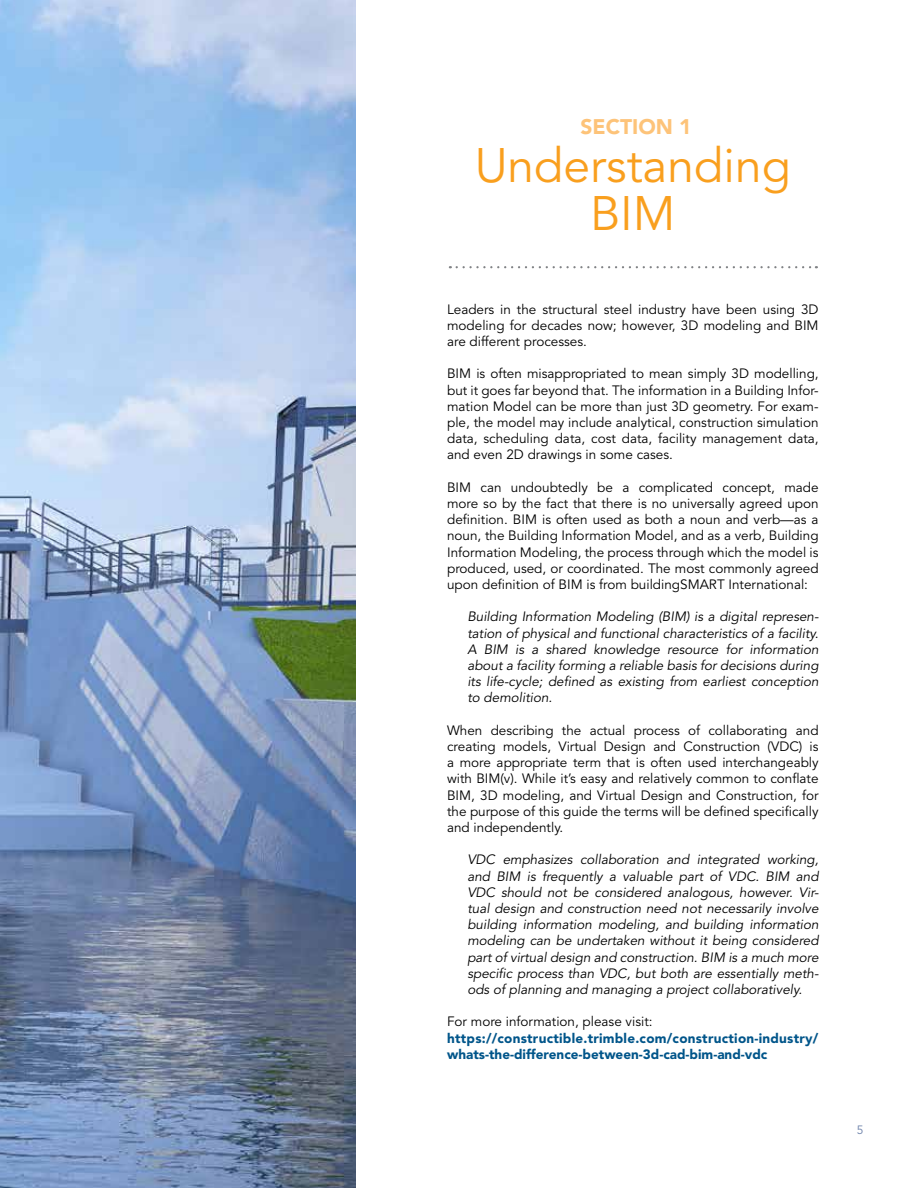
<style>
.page{position:relative;width:918px;height:1188px;background:#fff}
.page>*{position:absolute;margin:0;border:0;box-sizing:border-box;transform-origin:0 0}
.t1{font:48px/48px "Avenir LT Std";color:#f99f1e;text-align:center}
.t2{font:900 21px "Avenir LT Std";color:#fdc379}
.t3{font:13.5px/16.2px "Avenir LT Std";color:#000;text-align:justify}
.t4{font:italic 13.5px/16.2px "Avenir LT Std";color:#000;text-align:justify}
.t5{font:900 13.5px/16.2px "Avenir LT Std";letter-spacing:.02em;color:#00558a}
.t6{font:12px "Avenir LT Std";color:#6e83ab}
</style>
<div class="page">
<img style="left:0;top:0;width:355px;height:1188px">
<svg style="left:457px;top:266px;width:360px;height:2px"></svg>
<h2 class="t2" style="left:580px;top:114px;width:113px">SECTION 1</h2>
<h1 class="t1" style="left:475px;top:143px;width:318px">Understanding<br>BIM</h1>
<p class="t3" style="left:447px;top:301px;width:373px">Leaders in the structural steel industry have been using 3D modeling for decades now; however, 3D modeling and BIM are different processes.</p>
<p class="t3" style="left:447px;top:366px;width:373px">BIM is often misappropriated to mean simply 3D modelling, but it goes far beyond that. The information in a Building Infor&shy;mation Model can be more than just 3D geometry. For exam&shy;ple, the model may include analytical, construction simulation data, scheduling data, cost data, facility management data, and even 2D drawings in some cases.</p>
<p class="t3" style="left:447px;top:479px;width:373px">BIM can undoubtedly be a complicated concept, made more so by the fact that there is no universally agreed upon definition. BIM is often used as both a noun and verb—as a noun, the Building Information Model, and as a verb, Building Information Modeling, the process through which the model is produced, used, or coordinated. The most commonly agreed upon definition of BIM is from buildingSMART International:</p>
<p class="t4" style="left:467px;top:609px;width:353px">Building Information Modeling (BIM) is a digital represen&shy;tation of physical and functional characteristics of a facility.<br>A BIM is a shared knowledge resource for information about a facility forming a reliable basis for decisions during its life-cycle; defined as existing from earliest conception to demolition.</p>
<p class="t3" style="left:447px;top:722px;width:373px">When describing the actual process of collaborating and creating models, Virtual Design and Construction (VDC) is a more appropriate term that is often used interchangeably with BIM(v). While it’s easy and relatively common to conflate BIM, 3D modeling, and Virtual Design and Construction, for the purpose of this guide the terms will be defined specifically and independently.</p>
<p class="t4" style="left:467px;top:852px;width:353px">VDC emphasizes collaboration and integrated working, and BIM is frequently a valuable part of VDC. BIM and VDC should not be considered analogous, however. Vir&shy;tual design and construction need not necessarily involve building information modeling, and building information modeling can be undertaken without it being considered part of virtual design and construction. BIM is a much more specific process than VDC, but both are essentially meth&shy;ods of planning and managing a project collaboratively.</p>
<p class="t3" style="left:447px;top:1014px;width:207px">For more information, please visit:</p>
<p class="t5" style="left:447px;top:1030px;width:373px">https://constructible.trimble.com/construction-industry/ whats-the-difference-between-3d-cad-bim-and-vdc</p>
<p class="t6" style="left:857px;top:1123px;width:8px">5</p>
</div>
